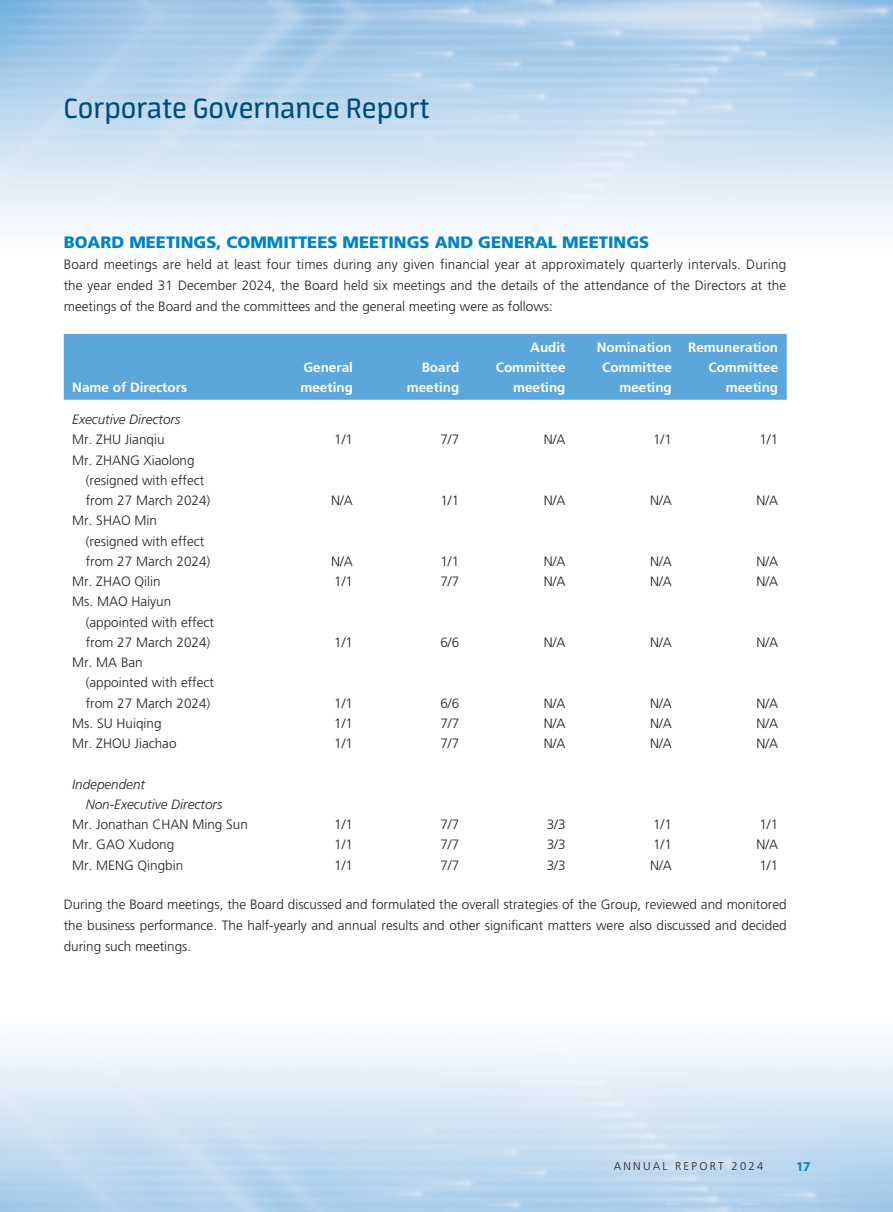
<style>
.page{position:relative;width:893px;height:1212px;background:#fff}
.page>*{position:absolute;margin:0;border:0;box-sizing:border-box;transform-origin:0 0}
.t1{font:31.5px "Neuron";color:#004c79}
._01_H1{font:900 16.5px "Frutiger LT Std";color:#0082c8}
._00_txt{font:300 13.5px/21px "Frutiger LT Std";color:#231f20;text-align:justify}
._50_Table_txt{font:300 13.5px "Frutiger LT Std";color:#231f20}
._50_Table_txt-2{font:700 13.5px "Frutiger LT Std";color:#fff}
._50_Table_txt-3{font:italic 300 13.5px "Frutiger LT Std";color:#231f20}
.t2{font:700 13.5px "Myriad Pro";color:#0082c8}
.t3{font:300 11.25px "Frutiger LT Std";letter-spacing:.2em;color:#231f20}
</style>
<div class="page">
<div style="left:64px;top:334px;width:723px;height:66px;background:#5ba6da"></div>
<h1 class="t1" style="left:64px;top:91px;width:367px">Corporate Governance Report</h1>
<p class="_01_H1" style="left:64px;top:232px;width:587px">BOARD MEETINGS, COMMITTEES MEETINGS AND GENERAL MEETINGS</p>
<p class="_00_txt" style="left:64px;top:254px;width:724px">Board meetings are held at least four times during any given financial year at approximately quarterly intervals. During the year ended 31 December 2024, the Board held six meetings and the details of the attendance of the Directors at the meetings of the Board and the committees and the general meeting were as follows:</p>
<p class="_50_Table_txt-2" style="left:72px;top:380px;width:116px">Name of Directors</p>
<p class="_50_Table_txt-2" style="left:303px;top:359px;width:51px">General</p>
<p class="_50_Table_txt-2" style="left:300px;top:380px;width:54px">meeting</p>
<p class="_50_Table_txt-2" style="left:422px;top:359px;width:39px">Board</p>
<p class="_50_Table_txt-2" style="left:407px;top:380px;width:54px">meeting</p>
<p class="_50_Table_txt-2" style="left:530px;top:339px;width:37px">Audit</p>
<p class="_50_Table_txt-2" style="left:496px;top:359px;width:71px">Committee</p>
<p class="_50_Table_txt-2" style="left:513px;top:380px;width:54px">meeting</p>
<p class="_50_Table_txt-2" style="left:597px;top:339px;width:77px">Nomination</p>
<p class="_50_Table_txt-2" style="left:602px;top:359px;width:71px">Committee</p>
<p class="_50_Table_txt-2" style="left:619px;top:380px;width:54px">meeting</p>
<p class="_50_Table_txt-2" style="left:688px;top:339px;width:92px">Remuneration</p>
<p class="_50_Table_txt-2" style="left:708px;top:359px;width:71px">Committee</p>
<p class="_50_Table_txt-2" style="left:726px;top:380px;width:54px">meeting</p>
<p class="_50_Table_txt-3" style="left:72px;top:412px;width:109px">Executive Directors</p>
<p class="_50_Table_txt" style="left:72px;top:432px;width:94px">Mr. ZHU Jianqiu</p>
<p class="_50_Table_txt" style="left:334px;top:432px;width:20px">1/1</p>
<p class="_50_Table_txt" style="left:440px;top:432px;width:20px">7/7</p>
<p class="_50_Table_txt" style="left:544px;top:432px;width:23px">N/A</p>
<p class="_50_Table_txt" style="left:653px;top:432px;width:20px">1/1</p>
<p class="_50_Table_txt" style="left:759px;top:432px;width:20px">1/1</p>
<p class="_50_Table_txt" style="left:72px;top:452px;width:124px">Mr. ZHANG Xiaolong</p>
<p class="_50_Table_txt" style="left:86px;top:472px;width:120px">(resigned with effect</p>
<p class="_50_Table_txt" style="left:86px;top:493px;width:126px">from 27 March 2024)</p>
<p class="_50_Table_txt" style="left:331px;top:493px;width:23px">N/A</p>
<p class="_50_Table_txt" style="left:440px;top:493px;width:20px">1/1</p>
<p class="_50_Table_txt" style="left:544px;top:493px;width:23px">N/A</p>
<p class="_50_Table_txt" style="left:650px;top:493px;width:23px">N/A</p>
<p class="_50_Table_txt" style="left:756px;top:493px;width:23px">N/A</p>
<p class="_50_Table_txt" style="left:72px;top:513px;width:86px">Mr. SHAO Min</p>
<p class="_50_Table_txt" style="left:86px;top:533px;width:120px">(resigned with effect</p>
<p class="_50_Table_txt" style="left:86px;top:553px;width:126px">from 27 March 2024)</p>
<p class="_50_Table_txt" style="left:331px;top:553px;width:23px">N/A</p>
<p class="_50_Table_txt" style="left:440px;top:553px;width:20px">1/1</p>
<p class="_50_Table_txt" style="left:544px;top:553px;width:23px">N/A</p>
<p class="_50_Table_txt" style="left:650px;top:553px;width:23px">N/A</p>
<p class="_50_Table_txt" style="left:756px;top:553px;width:23px">N/A</p>
<p class="_50_Table_txt" style="left:72px;top:574px;width:90px">Mr. ZHAO Qilin</p>
<p class="_50_Table_txt" style="left:334px;top:574px;width:20px">1/1</p>
<p class="_50_Table_txt" style="left:440px;top:574px;width:20px">7/7</p>
<p class="_50_Table_txt" style="left:544px;top:574px;width:23px">N/A</p>
<p class="_50_Table_txt" style="left:650px;top:574px;width:23px">N/A</p>
<p class="_50_Table_txt" style="left:756px;top:574px;width:23px">N/A</p>
<p class="_50_Table_txt" style="left:72px;top:594px;width:101px">Ms. MAO Haiyun</p>
<p class="_50_Table_txt" style="left:86px;top:614px;width:130px">(appointed with effect</p>
<p class="_50_Table_txt" style="left:86px;top:634px;width:126px">from 27 March 2024)</p>
<p class="_50_Table_txt" style="left:334px;top:634px;width:20px">1/1</p>
<p class="_50_Table_txt" style="left:440px;top:634px;width:20px">6/6</p>
<p class="_50_Table_txt" style="left:544px;top:634px;width:23px">N/A</p>
<p class="_50_Table_txt" style="left:650px;top:634px;width:23px">N/A</p>
<p class="_50_Table_txt" style="left:756px;top:634px;width:23px">N/A</p>
<p class="_50_Table_txt" style="left:72px;top:655px;width:72px">Mr. MA Ban</p>
<p class="_50_Table_txt" style="left:86px;top:675px;width:130px">(appointed with effect</p>
<p class="_50_Table_txt" style="left:86px;top:695px;width:126px">from 27 March 2024)</p>
<p class="_50_Table_txt" style="left:334px;top:695px;width:20px">1/1</p>
<p class="_50_Table_txt" style="left:440px;top:695px;width:20px">6/6</p>
<p class="_50_Table_txt" style="left:544px;top:695px;width:23px">N/A</p>
<p class="_50_Table_txt" style="left:650px;top:695px;width:23px">N/A</p>
<p class="_50_Table_txt" style="left:756px;top:695px;width:23px">N/A</p>
<p class="_50_Table_txt" style="left:72px;top:715px;width:91px">Ms. SU Huiqing</p>
<p class="_50_Table_txt" style="left:334px;top:715px;width:20px">1/1</p>
<p class="_50_Table_txt" style="left:440px;top:715px;width:20px">7/7</p>
<p class="_50_Table_txt" style="left:544px;top:715px;width:23px">N/A</p>
<p class="_50_Table_txt" style="left:650px;top:715px;width:23px">N/A</p>
<p class="_50_Table_txt" style="left:756px;top:715px;width:23px">N/A</p>
<p class="_50_Table_txt" style="left:72px;top:736px;width:106px">Mr. ZHOU Jiachao</p>
<p class="_50_Table_txt" style="left:334px;top:736px;width:20px">1/1</p>
<p class="_50_Table_txt" style="left:440px;top:736px;width:20px">7/7</p>
<p class="_50_Table_txt" style="left:544px;top:736px;width:23px">N/A</p>
<p class="_50_Table_txt" style="left:650px;top:736px;width:23px">N/A</p>
<p class="_50_Table_txt" style="left:756px;top:736px;width:23px">N/A</p>
<p class="_50_Table_txt-3" style="left:72px;top:776px;width:74px">Independent</p>
<p class="_50_Table_txt-3" style="left:86px;top:796px;width:138px">Non-Executive Directors</p>
<p class="_50_Table_txt" style="left:72px;top:817px;width:177px">Mr. Jonathan CHAN Ming Sun</p>
<p class="_50_Table_txt" style="left:334px;top:817px;width:20px">1/1</p>
<p class="_50_Table_txt" style="left:440px;top:817px;width:20px">7/7</p>
<p class="_50_Table_txt" style="left:547px;top:817px;width:20px">3/3</p>
<p class="_50_Table_txt" style="left:653px;top:817px;width:20px">1/1</p>
<p class="_50_Table_txt" style="left:759px;top:817px;width:20px">1/1</p>
<p class="_50_Table_txt" style="left:72px;top:837px;width:104px">Mr. GAO Xudong</p>
<p class="_50_Table_txt" style="left:334px;top:837px;width:20px">1/1</p>
<p class="_50_Table_txt" style="left:440px;top:837px;width:20px">7/7</p>
<p class="_50_Table_txt" style="left:547px;top:837px;width:20px">3/3</p>
<p class="_50_Table_txt" style="left:653px;top:837px;width:20px">1/1</p>
<p class="_50_Table_txt" style="left:756px;top:837px;width:23px">N/A</p>
<p class="_50_Table_txt" style="left:72px;top:857px;width:113px">Mr. MENG Qingbin</p>
<p class="_50_Table_txt" style="left:334px;top:857px;width:20px">1/1</p>
<p class="_50_Table_txt" style="left:440px;top:857px;width:20px">7/7</p>
<p class="_50_Table_txt" style="left:547px;top:857px;width:20px">3/3</p>
<p class="_50_Table_txt" style="left:650px;top:857px;width:23px">N/A</p>
<p class="_50_Table_txt" style="left:759px;top:857px;width:20px">1/1</p>
<p class="_00_txt" style="left:64px;top:894px;width:724px">During the Board meetings, the Board discussed and formulated the overall strategies of the Group, reviewed and monitored the business performance. The half-yearly and annual results and other significant matters were also discussed and decided during such meetings.</p>
<p class="t3" style="left:614px;top:1159px;width:151px">ANNUAL REPORT 2024</p>
<p class="t2" style="left:796px;top:1157px;width:16px">17</p>
</div>
